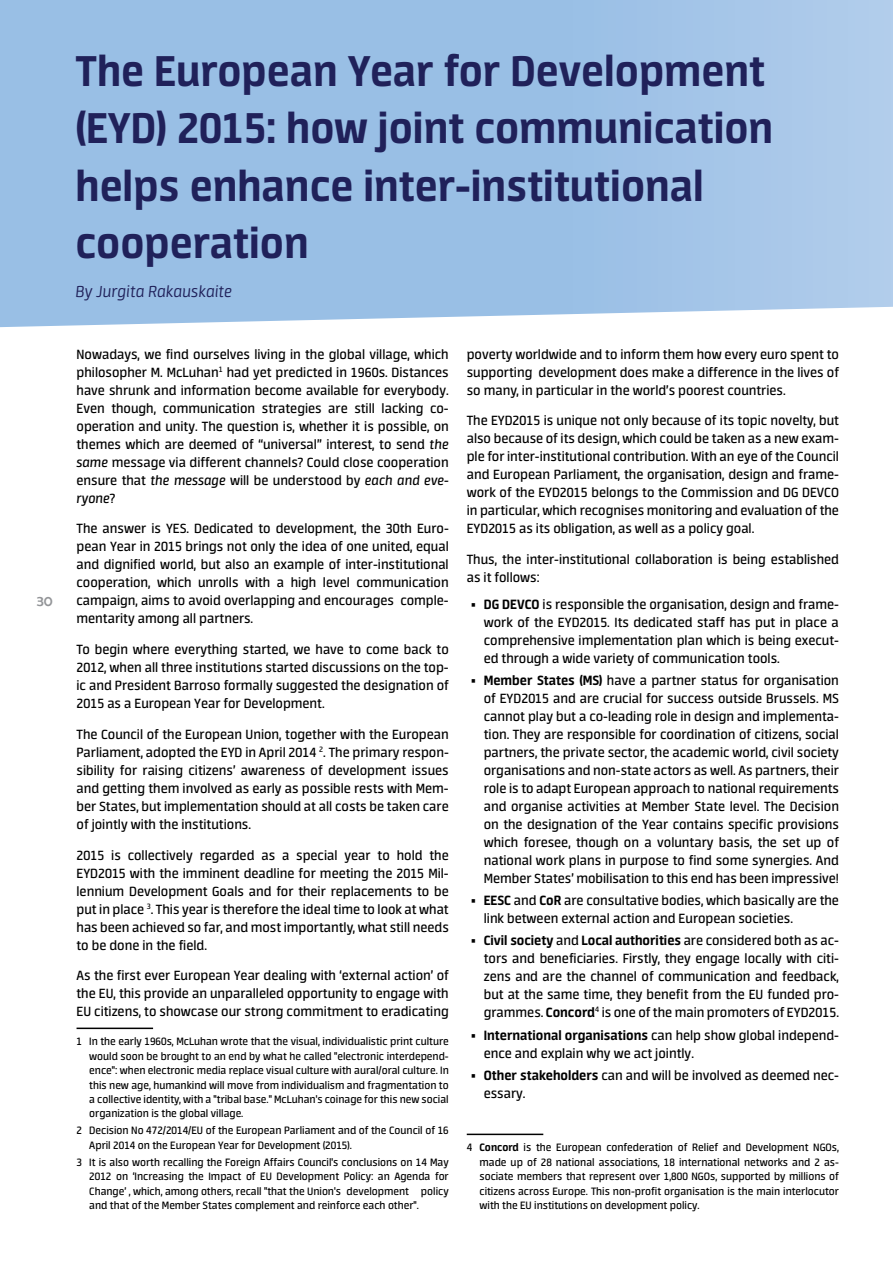
<style>
.page{position:relative;width:893px;height:1263px;background:#fff}
.page>*{position:absolute;margin:0;border:0;box-sizing:border-box;transform-origin:0 0}
.t1{font:700 48px/57.6px "Neuron Angled";color:#20215a}
.t2{font:italic 300 18px "Neuron Angled";color:#20215a}
.t3{font:15px/18px "Neuron Angled";color:#000;text-align:justify}
.t4{font:15px "Berlin Sans FB";color:#939598}
.t5{font:12px/14.4px "Neuron Angled";color:#000;text-align:justify}
.s1{font-style:italic}
.s2{font-weight:700}
</style>
<div class="page">
<svg style="left:0;top:0;width:893px;height:327px;background:#a0c3e6"></svg>
<hr style="left:77px;top:1027px;width:76px;height:2px;background:#000">
<hr style="left:467px;top:1133px;width:76px;height:2px;background:#000">
<p class="t4" style="left:37px;top:592px;width:18px">30</p>
<h1 class="t1" style="left:75px;top:42px;width:699px">The European Year for Development (EYD) 2015: how joint communication helps enhance inter-institutional cooperation</h1>
<p class="t2" style="left:75px;top:282px;width:158px">By Jurgita Rakauskaite</p>
<p class="t3" style="left:77px;top:345px;width:374px">Nowadays, we find ourselves living in the global village, which philosopher M. McLuhan<sup>1</sup> had yet predicted in 1960s. Distances have shrunk and information become available for everybody.<br>Even though, communication strategies are still lacking co&shy;operation and unity. The question is, whether it is possible, on themes which are deemed of “universal” interest, to send <span class="s1">the same</span> message via different channels? Could close cooperation ensure that <span class="s1">the message</span> will be understood by <span class="s1">each and eve&shy;ryone</span>?</p>
<p class="t3" style="left:77px;top:520px;width:374px">The answer is YES. Dedicated to development, the 30th Euro&shy;pean Year in 2015 brings not only the idea of one united, equal and dignified world, but also an example of inter-institutional cooperation, which unrolls with a high level communication campaign, aims to avoid overlapping and encourages comple&shy;mentarity among all partners.</p>
<p class="t3" style="left:77px;top:640px;width:374px">To begin where everything started, we have to come back to 2012, when all three institutions started discussions on the top&shy;ic and President Barroso formally suggested the designation of 2015 as a European Year for Development.</p>
<p class="t3" style="left:77px;top:725px;width:374px">The Council of the European Union, together with the European Parliament, adopted the EYD in April 2014 <sup>2</sup>. The primary respon&shy;sibility for raising citizens’ awareness of development issues and getting them involved as early as possible rests with Mem&shy;ber States, but implementation should at all costs be taken care of jointly with the institutions.</p>
<p class="t3" style="left:77px;top:846px;width:374px">2015 is collectively regarded as a special year to hold the EYD2015 with the imminent deadline for meeting the 2015 Mil&shy;lennium Development Goals and for their replacements to be put in place <sup>3</sup>. This year is therefore the ideal time to look at what has been achieved so far, and most importantly, what still needs to be done in the field.</p>
<p class="t3" style="left:77px;top:967px;width:374px">As the first ever European Year dealing with ‘external action’ of the EU, this provide an unparalleled opportunity to engage with EU citizens, to showcase our strong commitment to eradicating</p>
<p class="t5" style="left:89px;top:1034px;width:361px;text-indent:-13px">1 In the early 1960s, McLuhan wrote that the visual, individualistic print culture would soon be brought to an end by what he called "electronic interdepend&shy;ence": when electronic media replace visual culture with aural/oral culture. In this new age, humankind will move from individualism and fragmentation to a collective identity, with a "tribal base." McLuhan's coinage for this new social organization is the global village.</p>
<p class="t5" style="left:89px;top:1123px;width:361px;text-indent:-13px">2 Decision No 472/2014/EU of the European Parliament and of the Council of 16<br>April 2014 on the European Year for Development (2015).</p>
<p class="t5" style="left:89px;top:1155px;width:361px;text-indent:-13px">3 It is also worth recalling the Foreign Affairs Council's conclusions on 14 May 2012 on ‘Increasing the Impact of EU Development Policy: an Agenda for Change’ , which, among others, recall "that the Union's development policy and that of the Member States complement and reinforce each other".</p>
<p class="t3" style="left:467px;top:345px;width:374px">poverty worldwide and to inform them how every euro spent to supporting development does make a difference in the lives of so many, in particular in the world’s poorest countries.</p>
<p class="t3" style="left:467px;top:412px;width:374px">The EYD2015 is unique not only because of its topic novelty, but also because of its design, which could be taken as a new exam&shy;ple for inter-institutional contribution. With an eye of the Council and European Parliament, the organisation, design and frame&shy;work of the EYD2015 belongs to the Commission and DG DEVCO in particular, which recognises monitoring and evaluation of the EYD2015 as its obligation, as well as a policy goal.</p>
<p class="t3" style="left:467px;top:550px;width:374px">Thus, the inter-institutional collaboration is being established as it follows:</p>
<p class="t3" style="left:484px;top:595px;width:357px;text-indent:-13px">• <span class="s2">DG DEVCO</span> is responsible the organisation, design and frame&shy;work of the EYD2015. Its dedicated staff has put in place a comprehensive implementation plan which is being execut&shy;ed through a wide variety of communication tools.</p>
<p class="t3" style="left:484px;top:671px;width:357px;text-indent:-13px">• <span class="s2">Member States (MS)</span> have a partner status for organisation of EYD2015 and are crucial for success outside Brussels. MS cannot play but a co-leading role in design and implementa&shy;tion. They are responsible for coordination of citizens, social partners, the private sector, the academic world, civil society organisations and non-state actors as well. As partners, their role is to adapt European approach to national requirements and organise activities at Member State level. The Decision on the designation of the Year contains specific provisions which foresee, though on a voluntary basis, the set up of national work plans in purpose to find some synergies. And Member States’ mobilisation to this end has been impressive!</p>
<p class="t3" style="left:484px;top:891px;width:357px;text-indent:-13px">• <span class="s2">EESC</span> and <span class="s2">CoR</span> are consultative bodies, which basically are the link between external action and European societies.</p>
<p class="t3" style="left:484px;top:932px;width:357px;text-indent:-13px">• <span class="s2">Civil society</span> and <span class="s2">Local authorities</span> are considered both as ac&shy;tors and beneficiaries. Firstly, they engage locally with citi&shy;zens and are the channel of communication and feedback, but at the same time, they benefit from the EU funded pro&shy;grammes. <span class="s2">Concord</span><sup>4</sup> is one of the main promoters of EYD2015.</p>
<p class="t3" style="left:484px;top:1026px;width:357px;text-indent:-13px">• <span class="s2">International organisations</span> can help show global independ&shy;ence and explain why we act jointly.</p>
<p class="t3" style="left:484px;top:1066px;width:357px;text-indent:-13px">• <span class="s2">Other stakeholders</span> can and will be involved as deemed nec&shy;essary.</p>
<p class="t5" style="left:479px;top:1140px;width:361px;text-indent:-13px">4 <span class="s2">Concord</span> is the European confederation of Relief and Development NGOs, made up of 28 national associations, 18 international networks and 2 as&shy;sociate members that represent over 1,800 NGOs, supported by millions of citizens across Europe. This non-profit organisation is the main interlocutor with the EU institutions on development policy.</p>
</div>
